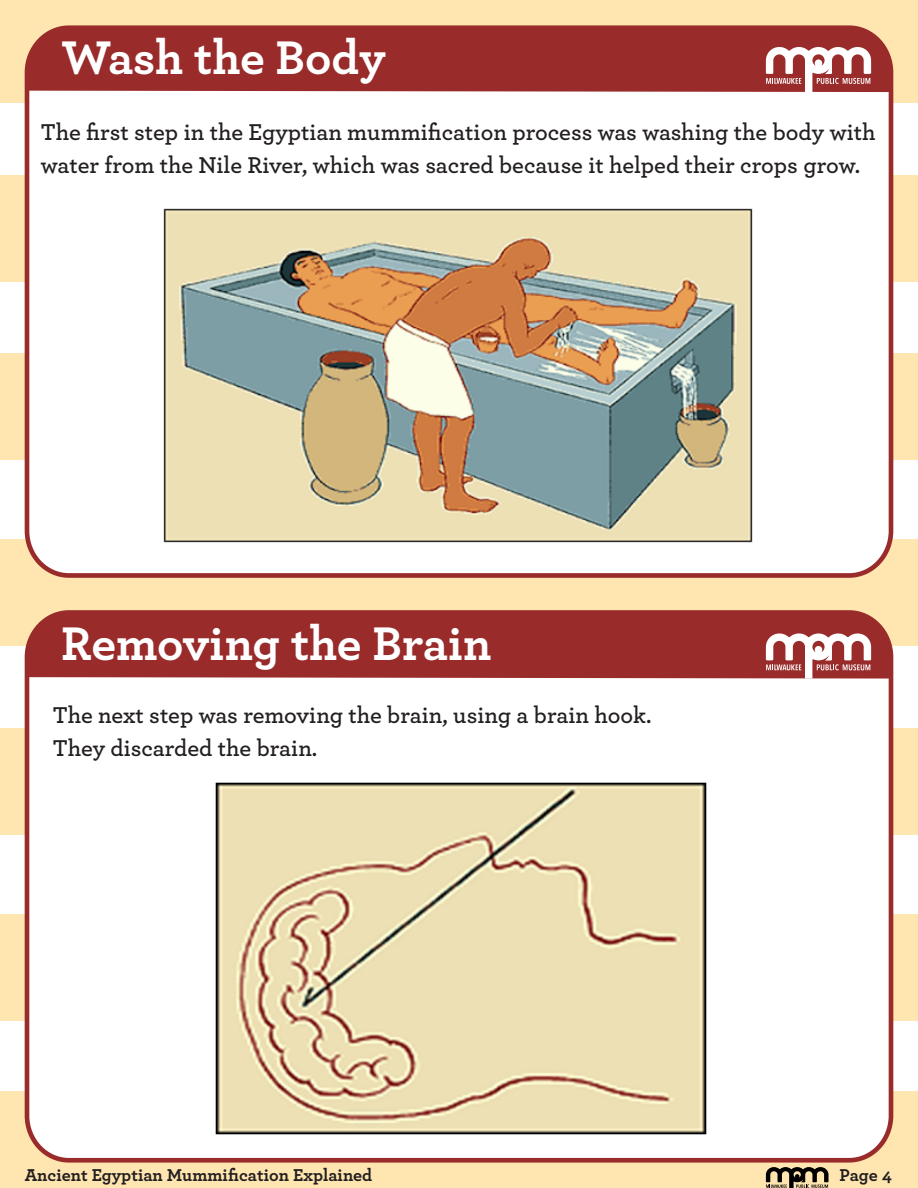
<style>
.page{position:relative;width:918px;height:1188px;background:#fff}
.page>*{position:absolute;margin:0;border:0;box-sizing:border-box;transform-origin:0 0}
.t1{font:700 49.5px "Archer";color:#fff}
.t2{font:600 24px/33px "Archer";color:#231f20}
.t3{font:700 18px "Archer";color:#231f20}
</style>
<div class="page">
<div style="left:0;top:0;width:918px;height:103px;background:#ffe6b0"></div>
<div style="left:0;top:175px;width:918px;height:107px;background:#ffe6b0"></div>
<div style="left:0;top:354px;width:918px;height:106px;background:#ffe6b0"></div>
<div style="left:0;top:729px;width:918px;height:106px;background:#ffe6b0"></div>
<div style="left:0;top:540px;width:918px;height:106px;background:#ffe6b0"></div>
<div style="left:0;top:915px;width:918px;height:106px;background:#ffe6b0"></div>
<div style="left:0;top:1092px;width:918px;height:96px;background:#ffe6b0"></div>
<div style="left:27px;top:28px;width:864px;height:547px;background:#fff;border-radius:43px"></div>
<div style="left:25px;top:25px;width:868px;height:553px;border:5px solid #992b2b;border-radius:43px"></div>
<div style="left:27px;top:613px;width:864px;height:547px;background:#fff;border-radius:43px"></div>
<div style="left:25px;top:610px;width:868px;height:553px;border:5px solid #992b2b;border-radius:43px"></div>
<svg style="left:766px;top:1167px;width:63px;height:21px"></svg>
<div style="left:27px;top:27px;width:864px;height:65px;background:#992b2b"></div>
<div style="left:27px;top:613px;width:864px;height:66px;background:#992b2b"></div>
<svg style="left:766px;top:47px;width:105px;height:45px"></svg>
<svg style="left:766px;top:633px;width:105px;height:46px"></svg>
<img style="left:164px;top:209px;width:589px;height:333px">
<img style="left:216px;top:782px;width:490px;height:353px">
<p class="t1" style="left:61px;top:18px;width:326px">Wash the Body</p>
<p class="t2" style="left:41px;top:114px;width:836px">The first step in the Egyptian mummification process was washing the body with water from the Nile River, which was sacred because it helped their crops grow.</p>
<p class="t1" style="left:61px;top:605px;width:432px">Removing the Brain</p>
<p class="t2" style="left:53px;top:697px;width:600px">The next step was removing the brain, using a brain hook.</p>
<p class="t2" style="left:53px;top:730px;width:266px">They discarded the brain.</p>
<p class="t3" style="left:25px;top:1161px;width:349px">Ancient Egyptian Mummification Explained</p>
<p class="t3" style="left:840px;top:1161px;width:54px">Page 4</p>
</div>
